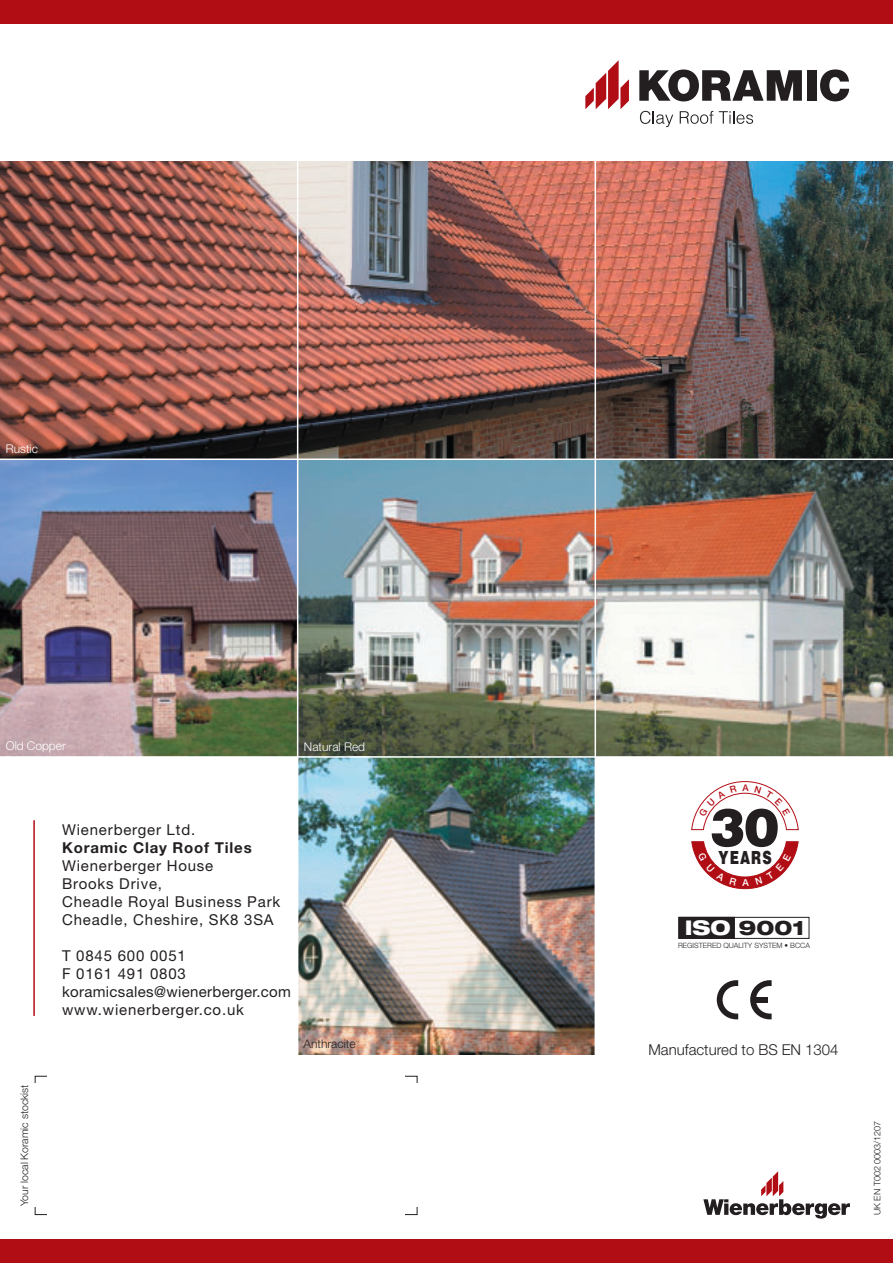
<style>
.page{position:relative;width:893px;height:1263px;background:#fff}
.page>*{position:absolute;margin:0;border:0;box-sizing:border-box;transform-origin:0 0}
.t1{font:900 52.8px "Helvetica";color:#231f20}
.t2{font:800 expanded 20.25px "Helvetica Neue";color:#231f20}
.t3{font:900 18.15px "Helvetica";letter-spacing:.08em;color:#231f20;scale:.72 1}
.t4{font:15px/18px "Helvetica Neue";letter-spacing:.055em;color:#231f20}
.t5{font:300 15px "Helvetica Neue";color:#231f20}
.t6{font:700 15px "Helvetica Neue";letter-spacing:.055em;color:#231f20}
.t7{font:300 12px "Helvetica Neue";color:#fff}
.t8{font:300 12px "Helvetica Neue";color:#231f20}
.t9{font:300 10.5px "Helvetica Neue";color:#231f20}
.t10{font:300 9px "Helvetica Neue";color:#231f20}
.t11{font:300 7.35px "Helvetica Neue";color:#231f20}
.s1{color:#fff}
</style>
<div class="page">
<img style="left:0;top:162px;width:892px;height:594px">
<div style="left:0;top:0;width:893px;height:23px;background:#b10d15"></div>
<div style="left:0;top:1239px;width:893px;height:24px;background:#b10d15"></div>
<img style="left:892px;top:162px;width:1px;height:594px">
<img style="left:298px;top:758px;width:297px;height:296px">
<hr style="left:595px;top:145px;width:1px;height:958px;background:#fff">
<hr style="left:297px;top:145px;width:1px;height:958px;background:#fff">
<hr style="left:0;top:458px;width:893px;height:2px;background:#fff">
<svg style="left:717px;top:980px;width:21px;height:39px"></svg>
<svg style="left:750px;top:980px;width:22px;height:39px"></svg>
<div style="left:755px;top:997px;width:13px;height:6px;background:#231f20"></div>
<hr style="left:33px;top:820px;width:2px;height:196px;background:#b10d15">
<svg style="left:586px;top:60px;width:43px;height:49px"></svg>
<svg style="left:640px;top:111px;width:33px;height:16px"></svg>
<svg style="left:680px;top:111px;width:33px;height:13px"></svg>
<svg style="left:719px;top:111px;width:34px;height:13px"></svg>
<div style="left:807px;top:70px;width:9px;height:31px;background:#231f20"></div>
<svg style="left:820px;top:69px;width:29px;height:32px"></svg>
<svg style="left:639px;top:69px;width:163px;height:32px"></svg>
<svg style="left:703px;top:1171px;width:147px;height:47px"></svg>
<div style="left:679px;top:917px;width:130px;height:22px;background:#fff;border:1px solid #231f20"></div>
<div style="left:679px;top:917px;width:56px;height:22px;background:#231f20"></div>
<svg style="left:691px;top:781px;width:108px;height:49px"></svg>
<svg style="left:691px;top:841px;width:108px;height:48px"></svg>
<p class="t7" style="left:6px;top:444px;width:34px">Rustic</p>
<p class="t7" style="left:6px;top:742px;width:62px">Old Copper</p>
<p class="t7" style="left:304px;top:742px;width:63px">Natural Red</p>
<p class="t9" style="left:21px;top:1206px;width:123px;rotate:-90deg">Your local Koramic stockist</p>
<p class="t4" style="left:62px;top:822px;width:135px">Wienerberger Ltd.</p>
<p class="t6" style="left:62px;top:842px;width:191px">Koramic Clay Roof Tiles</p>
<p class="t4" style="left:62px;top:858px;width:220px">Wienerberger House<br>Brooks Drive,<br>Cheadle Royal Business Park<br>Cheadle, Cheshire, SK8 3SA</p>
<p class="t4" style="left:62px;top:948px;width:230px">T 0845 600 0051<br>F 0161 491 0803 koramicsales@wienerberger.com www.wienerberger.co.uk</p>
<p class="t8" style="left:303px;top:1039px;width:54px">Anthracite</p>
<h1 class="t1" style="left:710px;top:808px;width:71px">30</h1>
<p class="t3" style="left:718px;top:851px;width:75px">YEARS</p>
<h2 class="t2" style="left:685px;top:920px;width:122px"><span class="s1">ISO</span> 9001</h2>
<p class="t11" style="left:678px;top:942px;width:133px">REGISTERED QUALITY SYSTEM • BCCA</p>
<p class="t5" style="left:648px;top:1044px;width:192px">Manufactured to BS EN 1304</p>
<p class="t10" style="left:874px;top:1215px;width:95px;rotate:-90deg">UK EN T002 0003/1207</p>
</div>
